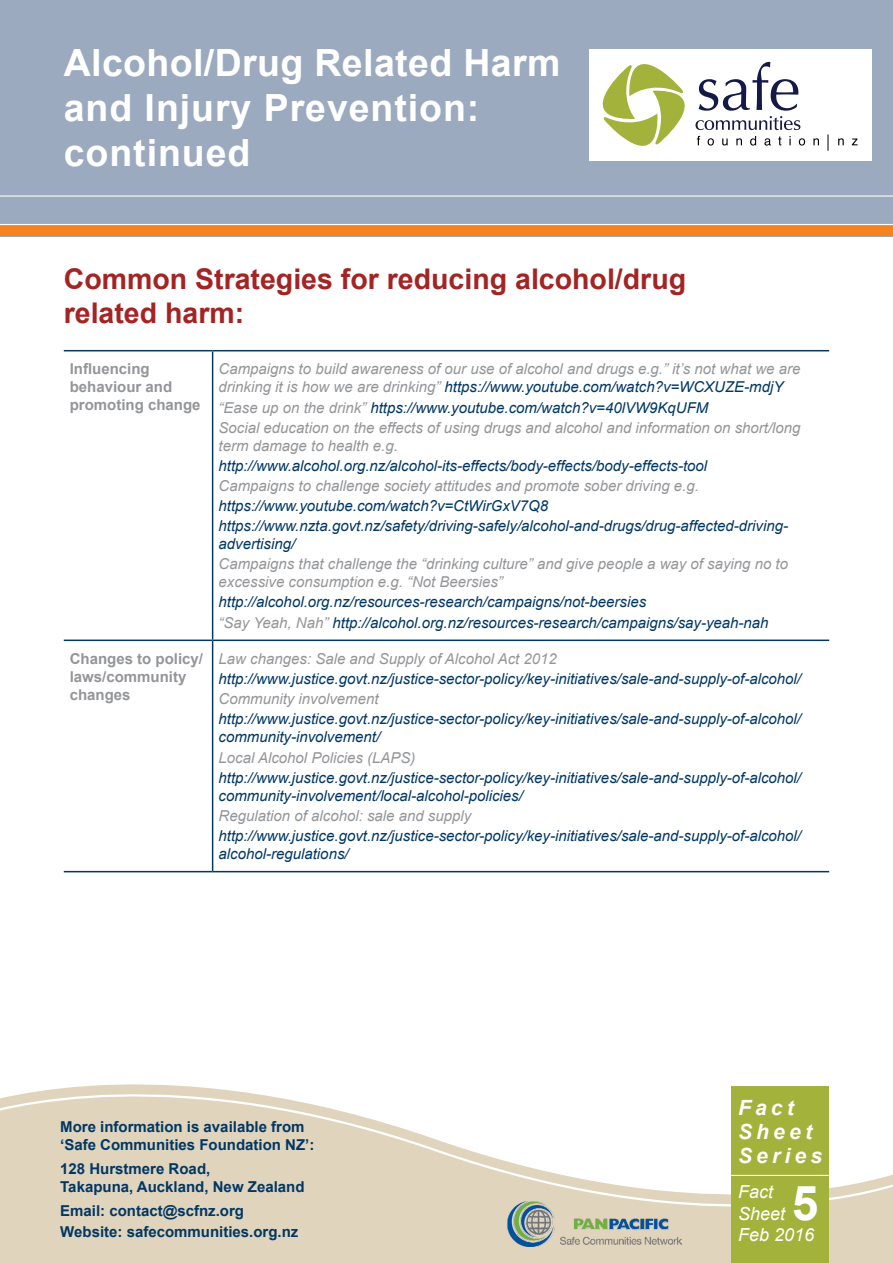
<style>
.page{position:relative;width:893px;height:1263px;background:#fff}
.page>*{position:absolute;margin:0;border:0;box-sizing:border-box;transform-origin:0 0}
.body{font:700 48px "Arial";color:#fff}
.t1{font:700 37.5px/45px "Arial";letter-spacing:.025em;color:#fff}
.heading{font:700 28.5px/34.2px "Arial";color:#a32423}
.body-2{font:italic 700 21px/24px "Arial";letter-spacing:.2em;color:#fff}
.body-3{font:italic 18px/21.6px "Arial";color:#fff}
.body-4{font:italic 15px/18px "Arial";color:#003764}
.Table_Text_-_Grey{font:italic 15px/18px "Arial";color:#939598}
.body-5{font:italic 15px/18px "Arial";color:#939598}
.body-6{font:700 15px/18px "Arial";color:#003764}
.body-7{font:700 15px/18px "Arial";color:#939598}
.s1{color:#003764}
.s2{color:#939598}
</style>
<div class="page">
<div style="left:0;top:1243px;width:893px;height:20px;background:#e0d4bc"></div>
<svg style="left:0;top:1084px;width:893px;height:159px"></svg>
<hr style="left:64px;top:350px;width:149px;height:1px;background:#003764">
<hr style="left:213px;top:350px;width:616px;height:1px;background:#003764">
<hr style="left:212px;top:351px;width:1px;height:288px;background:#003764">
<hr style="left:64px;top:639px;width:149px;height:2px;background:#003764">
<hr style="left:213px;top:639px;width:616px;height:2px;background:#003764">
<hr style="left:212px;top:641px;width:1px;height:230px;background:#003764">
<hr style="left:64px;top:871px;width:149px;height:1px;background:#003764">
<hr style="left:213px;top:871px;width:616px;height:1px;background:#003764">
<div style="left:731px;top:1086px;width:98px;height:177px;background:#a3b23a"></div>
<hr style="left:731px;top:1175px;width:98px;height:1px;background:#fff">
<div style="left:0;top:0;width:893px;height:236px;background:#9baabe"></div>
<hr style="left:0;top:195px;width:893px;height:2px;background:#fff">
<div style="left:589px;top:50px;width:283px;height:111px;background:#fff"></div>
<svg style="left:813px;top:138px;width:6px;height:7px"></svg>
<svg style="left:838px;top:138px;width:6px;height:7px"></svg>
<svg style="left:852px;top:138px;width:6px;height:7px"></svg>
<svg style="left:592px;top:49px;width:213px;height:97px"></svg>
<svg style="left:827px;top:134px;width:1px;height:17px"></svg>
<img style="left:507px;top:1201px;width:174px;height:46px">
<div style="left:0;top:225px;width:893px;height:11px;background:#f58220"></div>
<hr style="left:0;top:224px;width:893px;height:1px;background:#fff">
<p class="t1" style="left:64px;top:42px;width:498px">Alcohol/Drug Related Harm and Injury Prevention: continued</p>
<p class="heading" style="left:64px;top:262px;width:624px">Common Strategies for reducing alcohol/drug related harm:</p>
<p class="body-7" style="left:70px;top:361px;width:132px">Influencing behaviour and promoting change</p>
<p class="body-5" style="left:219px;top:360px;width:583px">Campaigns to build awareness of our use of alcohol and drugs e.g.” it’s not what we are drinking it is how we are drinking” <span class="s1">https://www.youtube.com/watch?v=WCXUZE-mdjY</span></p>
<p class="body-4" style="left:219px;top:398px;width:491px"><span class="s2">“Ease up on the drink”</span> https://www.youtube.com/watch?v=40lVW9KqUFM</p>
<p class="Table_Text_-_Grey" style="left:219px;top:419px;width:583px">Social education on the effects of using drugs and alcohol and information on short/long term damage to health e.g.</p>
<p class="body-4" style="left:219px;top:457px;width:490px">http://www.alcohol.org.nz/alcohol-its-effects/body-effects/body-effects-tool</p>
<p class="Table_Text_-_Grey" style="left:219px;top:477px;width:482px">Campaigns to challenge society attitudes and promote sober driving e.g.</p>
<p class="body-4" style="left:219px;top:497px;width:331px">https://www.youtube.com/watch?v=CtWirGxV7Q8</p>
<p class="body-4" style="left:219px;top:517px;width:571px">https://www.nzta.govt.nz/safety/driving-safely/alcohol-and-drugs/drug-affected-driving&shy;advertising/</p>
<p class="Table_Text_-_Grey" style="left:219px;top:555px;width:571px">Campaigns that challenge the “drinking culture” and give people a way of saying no to excessive consumption e.g. “Not Beersies”</p>
<p class="body-4" style="left:219px;top:593px;width:429px">http://alcohol.org.nz/resources-research/campaigns/not-beersies</p>
<p class="body-4" style="left:219px;top:613px;width:551px"><span class="s2">“Say Yeah, Nah”</span> http://alcohol.org.nz/resources-research/campaigns/say-yeah-nah</p>
<p class="body-7" style="left:70px;top:650px;width:135px">Changes to policy/ laws/community changes</p>
<p class="Table_Text_-_Grey" style="left:219px;top:650px;width:340px">Law changes: Sale and Supply of Alcohol Act 2012</p>
<p class="body-4" style="left:219px;top:670px;width:584px">http://www.justice.govt.nz/justice-sector-policy/key-initiatives/sale-and-supply-of-alcohol/</p>
<p class="Table_Text_-_Grey" style="left:219px;top:690px;width:162px">Community involvement</p>
<p class="body-4" style="left:219px;top:710px;width:584px">http://www.justice.govt.nz/justice-sector-policy/key-initiatives/sale-and-supply-of-alcohol/ community-involvement/</p>
<p class="body-5" style="left:219px;top:748px;width:199px">Local Alcohol Policies (LAPS)</p>
<p class="body-4" style="left:219px;top:768px;width:584px">http://www.justice.govt.nz/justice-sector-policy/key-initiatives/sale-and-supply-of-alcohol/ community-involvement/local-alcohol-policies/</p>
<p class="body-5" style="left:219px;top:807px;width:254px">Regulation of alcohol: sale and supply</p>
<p class="body-4" style="left:219px;top:827px;width:584px">http://www.justice.govt.nz/justice-sector-policy/key-initiatives/sale-and-supply-of-alcohol/ alcohol-regulations/</p>
<p class="body-6" style="left:60px;top:1118px;width:256px">More information is available from ‘Safe Communities Foundation NZ’:</p>
<p class="body-6" style="left:60px;top:1160px;width:246px">128 Hurstmere Road,<br>Takapuna, Auckland, New Zealand</p>
<p class="body-6" style="left:60px;top:1202px;width:185px">Email: contact@scfnz.org</p>
<p class="body-6" style="left:60px;top:1223px;width:240px">Website: safecommunities.org.nz</p>
<p class="body-2" style="left:738px;top:1096px;width:86px">Fact<br>Sheet<br>Series</p>
<p class="body-3" style="left:738px;top:1181px;width:78px">Fact<br>Sheet<br>Feb 2016</p>
<p class="body" style="left:792px;top:1171px;width:28px">5</p>
</div>
